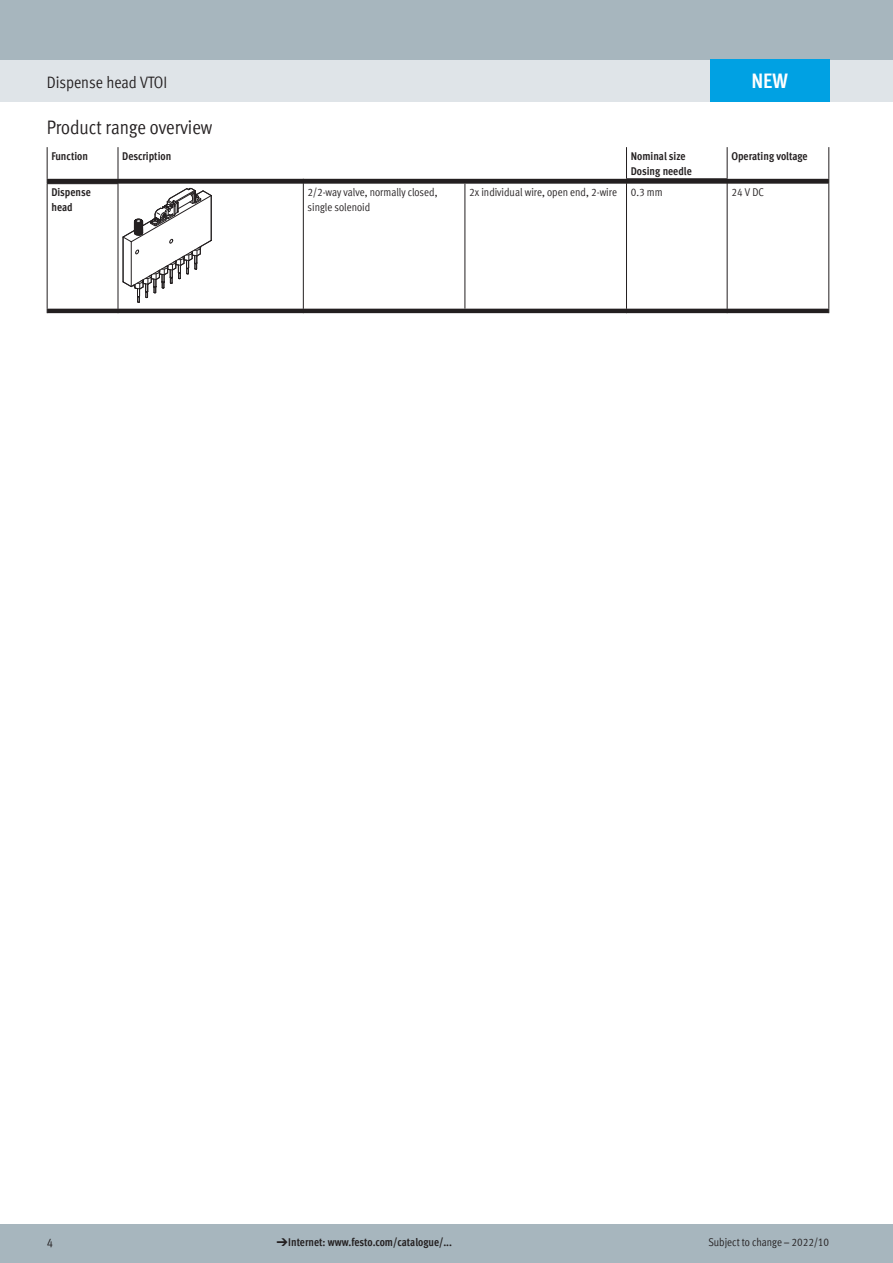
<style>
.page{position:relative;width:893px;height:1263px;background:#fff}
.page>*{position:absolute;margin:0;border:0;box-sizing:border-box;transform-origin:0 0}
.t1{font:700 21px "Meta Cond LF";color:#fff}
.t2{font:condensed 19.5px "Festo";color:#231f20}
.t3{font:condensed 16.5px "Festo";color:#231f20}
.t4{font:condensed 12.75px "Festo";color:#231f20}
.t5{font:700 condensed 11.25px/15px "Festo";color:#231f20}
.t6{font:condensed 11.25px/15px "Festo";color:#231f20}
.s1{font-family:"Meto Pict 182";font-weight:400;font-stretch:normal}
</style>
<div class="page">
<div style="left:0;top:1225px;width:893px;height:38px;background:#a7b6be"></div>
<div style="left:0;top:60px;width:893px;height:42px;background:#dfe4e8"></div>
<div style="left:0;top:0;width:893px;height:60px;background:#a7b6be"></div>
<svg style="left:48px;top:179px;width:780px;height:134px"></svg>
<hr style="left:303px;top:184px;width:1px;height:125px;background:#231f20">
<hr style="left:465px;top:184px;width:1px;height:125px;background:#231f20">
<hr style="left:626px;top:184px;width:1px;height:125px;background:#231f20">
<hr style="left:727px;top:184px;width:1px;height:125px;background:#231f20">
<hr style="left:828px;top:184px;width:1px;height:125px;background:#231f20">
<hr style="left:828px;top:147px;width:1px;height:32px;background:#231f20">
<hr style="left:47px;top:183px;width:71px;height:1px;background:#231f20">
<hr style="left:47px;top:184px;width:1px;height:125px;background:#231f20">
<hr style="left:118px;top:184px;width:1px;height:125px;background:#231f20">
<hr style="left:626px;top:178px;width:101px;height:1px;background:#231f20">
<hr style="left:727px;top:147px;width:1px;height:31px;background:#231f20">
<hr style="left:47px;top:147px;width:1px;height:32px;background:#231f20">
<hr style="left:118px;top:147px;width:1px;height:32px;background:#231f20">
<hr style="left:626px;top:147px;width:1px;height:31px;background:#231f20">
<svg style="left:118px;top:179px;width:94px;height:124px"></svg>
<div style="left:710px;top:60px;width:119px;height:42px;background:#00a1e3"></div>
<h1 class="t1" style="left:751px;top:67px;width:38px">NEW</h1>
<h3 class="t3" style="left:47px;top:71px;width:122px">Dispense head VTOI</h3>
<h2 class="t2" style="left:47px;top:113px;width:167px">Product range overview</h2>
<p class="t5" style="left:51px;top:147px;width:38px">Function</p>
<p class="t5" style="left:122px;top:147px;width:51px">Description</p>
<p class="t5" style="left:631px;top:147px;width:62px">Nominal size<br>Dosing needle</p>
<p class="t5" style="left:731px;top:147px;width:78px">Operating voltage</p>
<p class="t5" style="left:51px;top:184px;width:41px">Dispense head</p>
<p class="t6" style="left:308px;top:184px;width:132px">2/2-way valve, normally closed, single solenoid</p>
<p class="t6" style="left:469px;top:184px;width:195px">2x individual wire, open end, 2-wire 0.3 mm</p>
<p class="t6" style="left:731px;top:184px;width:34px">24 V DC</p>
<p class="t4" style="left:47px;top:1233px;width:8px">4</p>
<p class="t5" style="left:276px;top:1234px;width:177px"><span class="s1">d</span> Internet: www.festo.com/catalogue/...</p>
<p class="t6" style="left:708px;top:1234px;width:122px">Subject to change – 2022/10</p>
</div>
